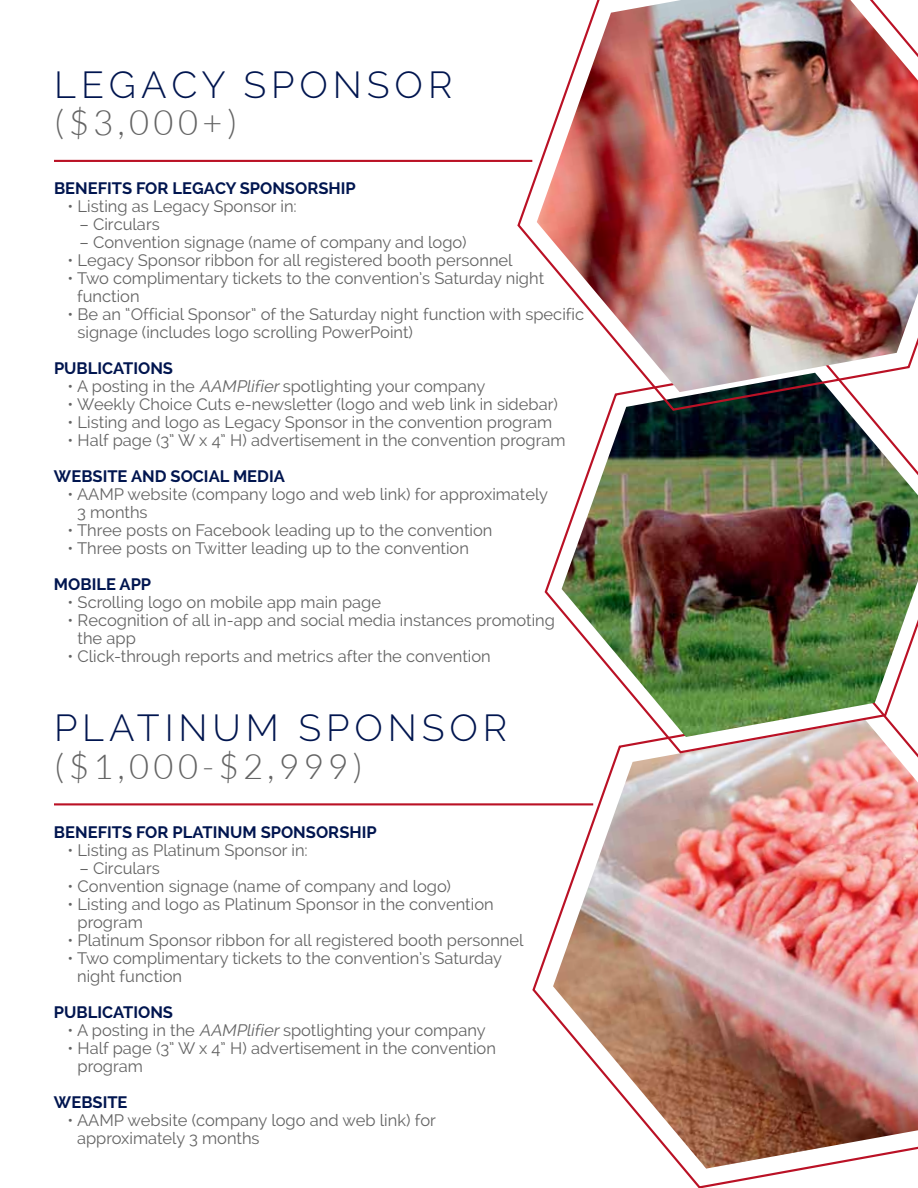
<style>
.page{position:relative;width:918px;height:1188px;background:#fff}
.page>*{position:absolute;margin:0;border:0;box-sizing:border-box;transform-origin:0 0}
.t1{font:300 37.5px "Raleway";letter-spacing:.13em;color:#00154f}
.t2{font:300 34.5px "Lato";letter-spacing:.13em;color:#646464}
.t3{font:16.5px/18px "Raleway";color:#646464}
.t4{font:700 16.5px "Raleway";color:#00154f}
.s1{font-style:italic}
</style>
<div class="page">
<img style="left:553px;top:755px;width:365px;height:414px">
<hr style="left:54px;top:160px;width:478px;height:2px;background:#ba1125">
<hr style="left:54px;top:803px;width:539px;height:2px;background:#ba1125">
<svg style="left:544px;top:543px;width:374px;height:212px"></svg>
<img style="left:562px;top:412px;width:356px;height:325px">
<svg style="left:516px;top:159px;width:352px;height:253px"></svg>
<img style="left:537px;top:0;width:381px;height:392px">
<h1 class="t1" style="left:54px;top:71px;width:400px">LEGACY SPONSOR</h1>
<h2 class="t2" style="left:54px;top:101px;width:185px">($3,000+)</h2>
<p class="t4" style="left:54px;top:179px;width:303px">BENEFITS FOR LEGACY SPONSORSHIP</p>
<p class="t3" style="left:67px;top:199px;width:231px">• Listing as Legacy Sponsor in:</p>
<p class="t3" style="left:79px;top:217px;width:82px">– Circulars</p>
<p class="t3" style="left:79px;top:235px;width:389px">– Convention signage (name of company and logo)</p>
<p class="t3" style="left:67px;top:253px;width:447px">• Legacy Sponsor ribbon for all registered booth personnel</p>
<p class="t3" style="left:77px;top:271px;width:469px;text-indent:-10px">• Two complimentary tickets to the convention’s Saturday night function</p>
<p class="t3" style="left:78px;top:307px;width:508px;text-indent:-10px">• Be an “Official Sponsor” of the Saturday night function with specific signage (includes logo scrolling PowerPoint)</p>
<p class="t4" style="left:54px;top:359px;width:121px">PUBLICATIONS</p>
<p class="t3" style="left:67px;top:379px;width:419px">• A posting in the <span class="s1">AAMPlifier</span>spotlighting your company</p>
<p class="t3" style="left:67px;top:397px;width:492px">• Weekly Choice Cuts e-newsletter (logo and web link in sidebar)</p>
<p class="t3" style="left:67px;top:415px;width:486px">• Listing and logo as Legacy Sponsor in the convention program</p>
<p class="t3" style="left:67px;top:433px;width:500px">• Half page (3” W x 4” H) advertisement in the convention program</p>
<p class="t4" style="left:54px;top:467px;width:232px">WEBSITE AND SOCIAL MEDIA</p>
<p class="t3" style="left:77px;top:487px;width:473px;text-indent:-10px">• AAMP website (company logo and web link) for approximately<br>3 months</p>
<p class="t3" style="left:67px;top:523px;width:426px">• Three posts on Facebook leading up to the convention</p>
<p class="t3" style="left:67px;top:541px;width:403px">• Three posts on Twitter leading up to the convention</p>
<p class="t4" style="left:54px;top:575px;width:99px">MOBILE APP</p>
<p class="t3" style="left:67px;top:595px;width:315px">• Scrolling logo on mobile app main page</p>
<p class="t3" style="left:78px;top:613px;width:479px;text-indent:-10px">• Recognition of all in-app and social media instances promoting the app</p>
<p class="t3" style="left:67px;top:649px;width:425px">• Click-through reports and metrics after the convention</p>
<h1 class="t1" style="left:54px;top:714px;width:455px">PLATINUM SPONSOR</h1>
<h2 class="t2" style="left:54px;top:744px;width:310px">($1,000-$2,999)</h2>
<p class="t4" style="left:54px;top:823px;width:324px">BENEFITS FOR PLATINUM SPONSORSHIP</p>
<p class="t3" style="left:67px;top:842px;width:242px">• Listing as Platinum Sponsor in:</p>
<p class="t3" style="left:79px;top:860px;width:82px">– Circulars</p>
<p class="t3" style="left:67px;top:878px;width:385px">• Convention signage (name of company and logo)</p>
<p class="t3" style="left:78px;top:896px;width:418px;text-indent:-10px">• Listing and logo as Platinum Sponsor in the convention program</p>
<p class="t3" style="left:67px;top:932px;width:458px">• Platinum Sponsor ribbon for all registered booth personnel</p>
<p class="t3" style="left:77px;top:950px;width:427px;text-indent:-10px">• Two complimentary tickets to the convention’s Saturday night function</p>
<p class="t4" style="left:54px;top:1003px;width:121px">PUBLICATIONS</p>
<p class="t3" style="left:67px;top:1022px;width:420px">• A posting in the <span class="s1">AAMPlifier</span> spotlighting your company</p>
<p class="t3" style="left:78px;top:1040px;width:420px;text-indent:-10px">• Half page (3” W x 4” H) advertisement in the convention program</p>
<p class="t4" style="left:54px;top:1093px;width:75px">WEBSITE</p>
<p class="t3" style="left:77px;top:1112px;width:360px;text-indent:-10px">• AAMP website (company logo and web link) for approximately 3 months</p>
</div>
